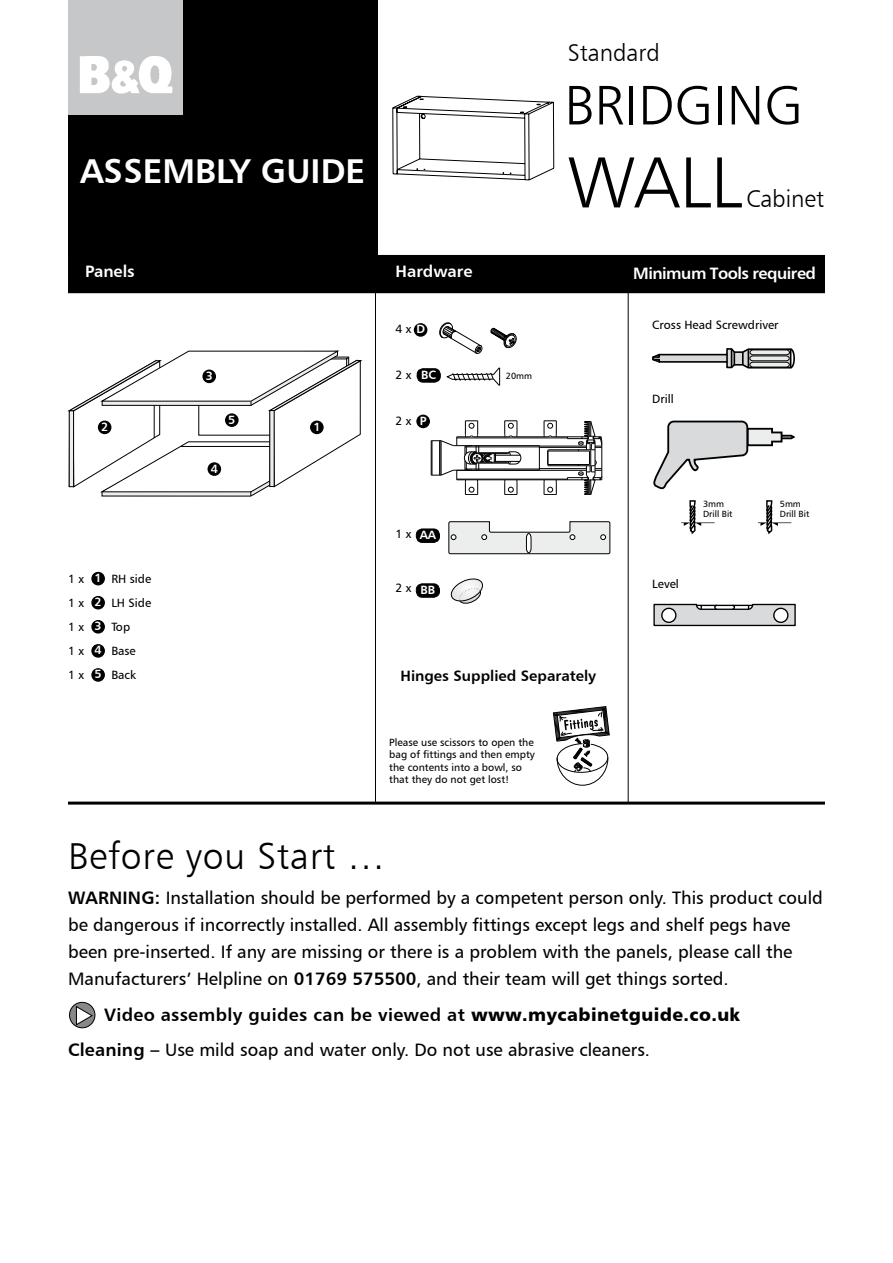
<style>
.page{position:relative;width:893px;height:1263px;background:#fff}
.page>*{position:absolute;margin:0;border:0;box-sizing:border-box;transform-origin:0 0}
.t1{font:72px "Humanist 777 BT Light B";color:#000}
.t2{font:55.5px "Humanist 777 BT Light B";color:#000}
.t3{font:37.5px "Humanist 777 BT Light B";letter-spacing:.02em;color:#000}
.t4{font:34.5px "Humanist 777 BT Bold B";color:#fff}
.t5{font:24px "Humanist 777 BT Light B";letter-spacing:-.005em;color:#000}
.t6{font:18px/27px "Humanist 777 BT Roman B";color:#000}
.t7{font:18px "Humanist 777 BT Bold B";letter-spacing:.02em;color:#000}
.t8{font:16.5px "Humanist 777 BT Bold B";letter-spacing:-.025em;color:#fff}
.t9{font:15px "Humanist 777 BT Bold B";color:#000}
.t10{font:12px "Humanist 777 BT Roman B";color:#000}
.t11{font:12px/24.2px "Humanist 777 BT Bold B";color:#fff;text-align:justify}
.t12{font:10.5px/12.6px "Humanist 777 BT Roman B";color:#000}
.t13{font:9px/10.8px "Humanist 777 BT Roman B";color:#000}
.s1{font-family:"Humanist 777 BT Bold B";color:#fff}
.s2{font-family:"Humanist 777 BT Bold B"}
.s3{font-family:"Humanist 777 BT Black B"}
</style>
<div class="page">
<svg style="left:67px;top:350px;width:294px;height:147px"></svg>
<svg style="left:652px;top:348px;width:143px;height:21px"></svg>
<svg style="left:653px;top:420px;width:143px;height:70px"></svg>
<svg style="left:758px;top:500px;width:33px;height:33px"></svg>
<svg style="left:681px;top:500px;width:34px;height:33px"></svg>
<svg style="left:653px;top:603px;width:143px;height:24px;background:#b6b7b8"></svg>
<div style="left:662px;top:608px;width:14px;height:14px;background:#fff;border-radius:50%"></div>
<div style="left:661px;top:608px;width:15px;height:15px;border:1px solid #000;border-radius:50%"></div>
<div style="left:774px;top:608px;width:14px;height:14px;background:#fff;border-radius:50%"></div>
<div style="left:773px;top:608px;width:15px;height:15px;border:1px solid #000;border-radius:50%"></div>
<hr style="left:375px;top:289px;width:1px;height:515px;background:#000">
<hr style="left:628px;top:289px;width:1px;height:515px;background:#000">
<div style="left:311px;top:421px;width:12px;height:12px;background:#000;border-radius:50%"></div>
<div style="left:310px;top:421px;width:14px;height:13px;border:2px solid #000;border-radius:50%"></div>
<div style="left:99px;top:421px;width:12px;height:12px;background:#000;border-radius:50%"></div>
<div style="left:98px;top:421px;width:13px;height:13px;border:2px solid #000;border-radius:50%"></div>
<div style="left:208px;top:463px;width:12px;height:12px;background:#000;border-radius:50%"></div>
<div style="left:208px;top:462px;width:13px;height:14px;border:2px solid #000;border-radius:50%"></div>
<div style="left:226px;top:414px;width:12px;height:12px;background:#000;border-radius:50%"></div>
<div style="left:225px;top:413px;width:14px;height:14px;border:2px solid #000;border-radius:50%"></div>
<div style="left:68px;top:0;width:309px;height:255px;background:#000"></div>
<div style="left:69px;top:256px;width:755px;height:36px;background:#000"></div>
<div style="left:68px;top:255px;width:757px;height:38px;border:2px solid #000"></div>
<div style="left:68px;top:0;width:114px;height:114px;background:#c6c7c8"></div>
<img style="left:80px;top:56px;width:93px;height:37px">
<div style="left:203px;top:370px;width:12px;height:12px;background:#000;border-radius:50%"></div>
<div style="left:202px;top:370px;width:14px;height:13px;border:2px solid #000;border-radius:50%"></div>
<div style="left:92px;top:573px;width:12px;height:12px;background:#000;border-radius:50%"></div>
<div style="left:91px;top:572px;width:14px;height:13px;border:2px solid #000;border-radius:50%"></div>
<div style="left:92px;top:597px;width:12px;height:12px;background:#000;border-radius:50%"></div>
<div style="left:91px;top:596px;width:14px;height:13px;border:2px solid #000;border-radius:50%"></div>
<div style="left:92px;top:621px;width:12px;height:12px;background:#000;border-radius:50%"></div>
<div style="left:91px;top:620px;width:14px;height:13px;border:2px solid #000;border-radius:50%"></div>
<div style="left:92px;top:645px;width:12px;height:12px;background:#000;border-radius:50%"></div>
<div style="left:91px;top:644px;width:14px;height:14px;border:2px solid #000;border-radius:50%"></div>
<div style="left:92px;top:669px;width:12px;height:12px;background:#000;border-radius:50%"></div>
<div style="left:91px;top:668px;width:14px;height:14px;border:2px solid #000;border-radius:50%"></div>
<div style="left:415px;top:324px;width:12px;height:12px;background:#000;border-radius:50%"></div>
<div style="left:414px;top:323px;width:13px;height:14px;border:2px solid #000;border-radius:50%"></div>
<svg style="left:490px;top:328px;width:27px;height:21px"></svg>
<svg style="left:439px;top:322px;width:44px;height:32px"></svg>
<div style="left:416px;top:529px;width:23px;height:13px;background:#000;border-radius:6px"></div>
<div style="left:416px;top:529px;width:24px;height:14px;border:1px solid #000;border-radius:6px"></div>
<svg style="left:448px;top:521px;width:162px;height:33px"></svg>
<div style="left:416px;top:584px;width:23px;height:13px;background:#000;border-radius:6px"></div>
<div style="left:416px;top:583px;width:24px;height:15px;border:1px solid #000;border-radius:6px"></div>
<svg style="left:451px;top:578px;width:32px;height:26px"></svg>
<svg style="left:552px;top:706px;width:58px;height:80px"></svg>
<hr style="left:68px;top:801px;width:757px;height:3px;background:#000">
<svg style="left:392px;top:96px;width:162px;height:84px"></svg>
<svg style="left:70px;top:1002px;width:25px;height:26px"></svg>
<div style="left:69px;top:1002px;width:26px;height:26px;border:1px solid #000;border-radius:50%"></div>
<svg style="left:76px;top:1006px;width:16px;height:19px"></svg>
<div style="left:417px;top:369px;width:23px;height:13px;background:#000;border-radius:6px"></div>
<div style="left:417px;top:368px;width:24px;height:14px;border:1px solid #000;border-radius:6px"></div>
<svg style="left:446px;top:367px;width:55px;height:19px"></svg>
<div style="left:417px;top:415px;width:12px;height:12px;background:#000;border-radius:50%"></div>
<div style="left:416px;top:415px;width:14px;height:13px;border:2px solid #000;border-radius:50%"></div>
<hr style="left:457px;top:479px;width:110px;height:1px;background:#000">
<svg style="left:539px;top:448px;width:1px;height:22px"></svg>
<hr style="left:457px;top:470px;width:129px;height:1px;background:#000">
<hr style="left:465px;top:469px;width:74px;height:1px;background:#000">
<hr style="left:539px;top:468px;width:47px;height:1px;background:#000">
<hr style="left:549px;top:465px;width:42px;height:1px;background:#000">
<hr style="left:548px;top:464px;width:41px;height:1px;background:#000">
<hr style="left:548px;top:451px;width:41px;height:1px;background:#000">
<hr style="left:549px;top:449px;width:42px;height:1px;background:#000">
<hr style="left:539px;top:447px;width:47px;height:1px;background:#000">
<hr style="left:465px;top:447px;width:74px;height:1px;background:#000">
<hr style="left:539px;top:446px;width:47px;height:1px;background:#000">
<hr style="left:453px;top:445px;width:86px;height:1px;background:#000">
<hr style="left:457px;top:438px;width:110px;height:1px;background:#000">
<hr style="left:513px;top:436px;width:35px;height:1px;background:#000">
<hr style="left:552px;top:436px;width:36px;height:1px;background:#000">
<svg style="left:547px;top:449px;width:2px;height:17px"></svg>
<svg style="left:543px;top:420px;width:14px;height:17px"></svg>
<svg style="left:543px;top:480px;width:14px;height:15px"></svg>
<svg style="left:567px;top:421px;width:35px;height:74px"></svg>
<svg style="left:431px;top:420px;width:90px;height:75px"></svg>
<h3 class="t4" style="left:80px;top:149px;width:287px">Assembly Guide</h3>
<p class="t8" style="left:85px;top:261px;width:51px">Panels</p>
<p class="t8" style="left:395px;top:261px;width:78px">Hardware</p>
<p class="t11" style="left:206px;top:363px;width:9px">3</p>
<p class="t11" style="left:228px;top:407px;width:9px">5</p>
<p class="t11" style="left:101px;top:414px;width:9px">2</p>
<p class="t11" style="left:313px;top:414px;width:9px">1</p>
<p class="t11" style="left:211px;top:456px;width:9px">4</p>
<p class="t10" style="left:395px;top:321px;width:30px">4 x <span class="s1">D</span></p>
<p class="t10" style="left:395px;top:367px;width:42px">2 x <span class="s1">BC</span></p>
<p class="t13" style="left:506px;top:370px;width:28px">20mm</p>
<p class="t10" style="left:395px;top:413px;width:33px">2 x <span class="s1">P</span></p>
<p class="t10" style="left:395px;top:526px;width:17px">1 x</p>
<p class="t11" style="left:420px;top:523px;width:18px">AA</p>
<h3 class="t5" style="left:568px;top:38px;width:94px">Standard</h3>
<h2 class="t2" style="left:564px;top:71px;width:240px">Bridging</h2>
<h1 class="t1" style="left:568px;top:138px;width:176px">Wall</h1>
<h3 class="t5" style="left:746px;top:184px;width:79px">Cabinet</h3>
<p class="t8" style="left:633px;top:263px;width:184px">Minimum Tools required</p>
<p class="t10" style="left:652px;top:317px;width:128px">Cross Head Screwdriver</p>
<p class="t10" style="left:652px;top:391px;width:23px">Drill</p>
<p class="t13" style="left:703px;top:498px;width:31px">3mm<br>Drill Bit</p>
<p class="t13" style="left:780px;top:498px;width:31px">5mm<br>Drill Bit</p>
<p class="t11" style="left:95px;top:565px;width:9px">1<br>2<br>3<br>4<br>5</p>
<p class="t10" style="left:68px;top:572px;width:17px">1 x</p>
<p class="t10" style="left:111px;top:572px;width:41px">RH side</p>
<p class="t10" style="left:68px;top:596px;width:17px">1 x</p>
<p class="t10" style="left:111px;top:596px;width:41px">LH Side</p>
<p class="t10" style="left:68px;top:620px;width:17px">1 x</p>
<p class="t10" style="left:111px;top:620px;width:20px">Top</p>
<p class="t10" style="left:68px;top:644px;width:17px">1 x</p>
<p class="t10" style="left:111px;top:644px;width:26px">Base</p>
<p class="t10" style="left:68px;top:668px;width:17px">1 x</p>
<p class="t10" style="left:111px;top:668px;width:26px">Back</p>
<p class="t10" style="left:395px;top:581px;width:17px">2 x</p>
<p class="t11" style="left:420px;top:577px;width:8px">BB</p>
<p class="t9" style="left:401px;top:666px;width:197px">Hinges Supplied Separately</p>
<p class="t12" style="left:389px;top:735px;width:147px">Please use scissors to open the bag of fittings and then empty the contents into a bowl, so that they do not get lost!</p>
<p class="t10" style="left:652px;top:576px;width:28px">Level</p>
<h3 class="t3" style="left:68px;top:833px;width:318px">Before you Start …</h3>
<p class="t6" style="left:68px;top:884px;width:756px"><span class="s2">Warning:</span> Installation should be performed by a competent person only. This product could be dangerous if incorrectly installed. All assembly fittings except legs and shelf pegs have been pre-inserted. If any are missing or there is a problem with the panels, please call the Manufacturers’ Helpline on <span class="s2">01769 575500</span>, and their team will get things sorted.</p>
<p class="t7" style="left:104px;top:1003px;width:638px">Video assembly guides can be viewed at <span class="s3">www.mycabinetguide.co.uk</span></p>
<p class="t6" style="left:68px;top:1036px;width:583px"><span class="s2">Cleaning –</span> Use mild soap and water only. Do not use abrasive cleaners.</p>
</div>
